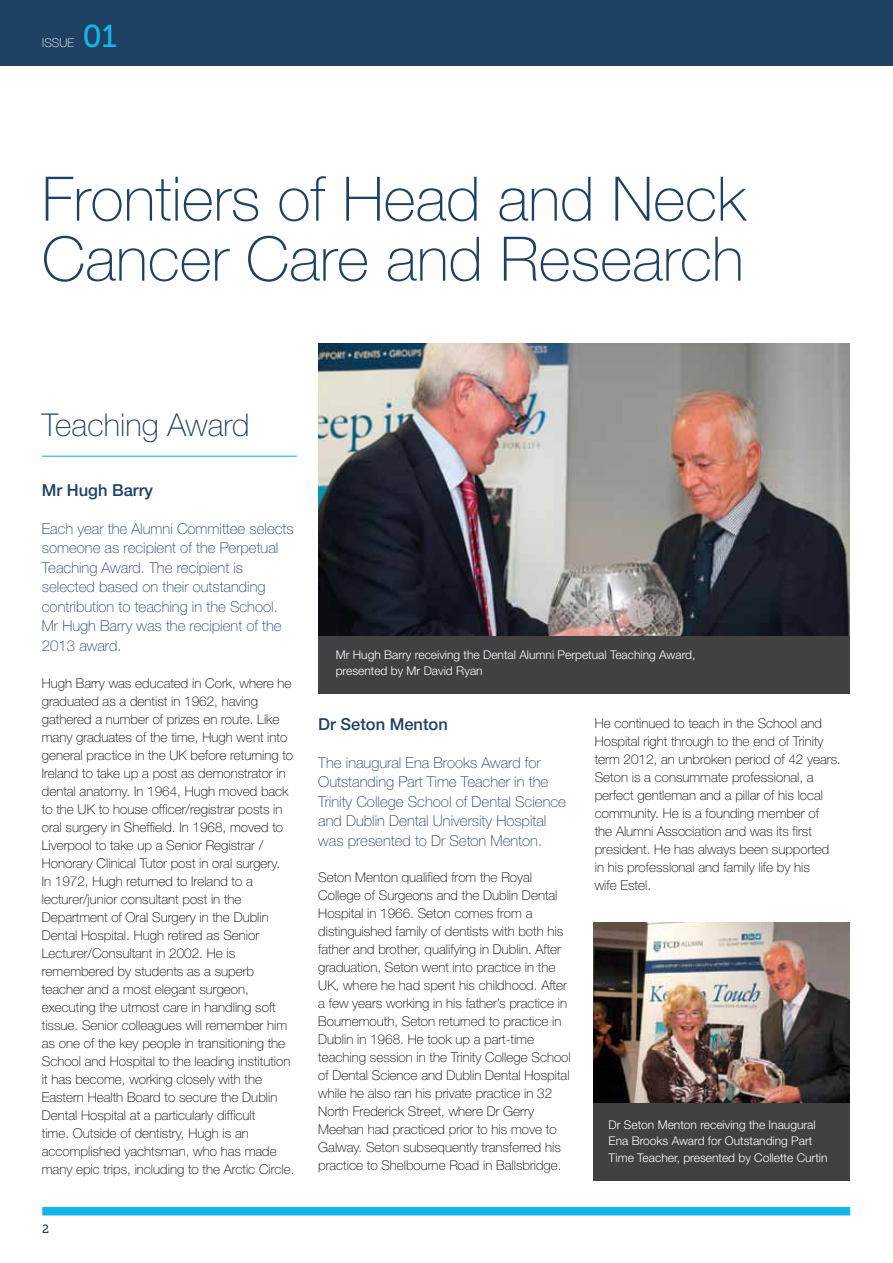
<style>
.page{position:relative;width:893px;height:1263px;background:#fff}
.page>*{position:absolute;margin:0;border:0;box-sizing:border-box;transform-origin:0 0}
.t1{font:100 61.5px/60px "Helvetica Neue";color:#1e4164}
.t2{font:100 31.5px "Helvetica Neue";color:#1e4164}
.t3{font:31.5px "Museo Slab 500";color:#13b6ea}
.t4{font:500 16.5px "Helvetica Neue";color:#1e4164}
.t5{font:100 15px/19.5px "Helvetica Neue";color:#1e4164}
.t6{font:100 13.5px/18px "Helvetica Neue";color:#000}
.t7{font:300 12px/16.5px "Helvetica Neue";color:#fff}
.t8{font:100 12px "Helvetica Neue";color:#fff}
.t9{font:12px "Museo Slab 500";color:#1e4164}
</style>
<div class="page">
<img style="left:318px;top:344px;width:532px;height:293px">
<div style="left:42px;top:1207px;width:808px;height:8px;background:#13b6ea"></div>
<img style="left:593px;top:922px;width:257px;height:229px">
<div style="left:594px;top:1103px;width:256px;height:77px;background:#414042"></div>
<div style="left:318px;top:637px;width:532px;height:57px;background:#414042"></div>
<hr style="left:42px;top:456px;width:255px;height:1px;background:#13b6ea">
<div style="left:0;top:0;width:893px;height:66px;background:#1e4164"></div>
<p class="t8" style="left:42px;top:36px;width:33px">ISSUE</p>
<h2 class="t3" style="left:82px;top:19px;width:36px">01</h2>
<h1 class="t1" style="left:42px;top:169px;width:705px">Frontiers of Head and Neck<br>Cancer Care and Research</h1>
<h2 class="t2" style="left:42px;top:407px;width:209px">Teaching Award</h2>
<p class="t4" style="left:42px;top:481px;width:113px">Mr Hugh Barry</p>
<p class="t5" style="left:42px;top:519px;width:253px">Each year the Alumni Committee selects someone as recipient of the Perpetual Teaching Award. The recipient is selected based on their outstanding contribution to teaching in the School.<br>Mr Hugh Barry was the recipient of the 2013 award.</p>
<p class="t6" style="left:42px;top:675px;width:254px">Hugh Barry was educated in Cork, where he graduated as a dentist in 1962, having gathered a number of prizes en route. Like many graduates of the time, Hugh went into general practice in the UK before returning to Ireland to take up a post as demonstrator in dental anatomy. In 1964, Hugh moved back to the UK to house officer/registrar posts in oral surgery in Sheffield. In 1968, moved to Liverpool to take up a Senior Registrar / Honorary Clinical Tutor post in oral surgery.<br>In 1972, Hugh returned to Ireland to a lecturer/junior consultant post in the Department of Oral Surgery in the Dublin Dental Hospital. Hugh retired as Senior Lecturer/Consultant in 2002. He is remembered by students as a superb teacher and a most elegant surgeon, executing the utmost care in handling soft tissue. Senior colleagues will remember him as one of the key people in transitioning the School and Hospital to the leading institution it has become, working closely with the Eastern Health Board to secure the Dublin Dental Hospital at a particularly difficult<br>time. Outside of dentistry, Hugh is an accomplished yachtsman, who has made many epic trips, including to the Arctic Circle.</p>
<p class="t9" style="left:42px;top:1222px;width:9px">2</p>
<p class="t7" style="left:336px;top:646px;width:361px">Mr Hugh Barry receiving the Dental Alumni Perpetual Teaching Award, presented by Mr David Ryan</p>
<p class="t4" style="left:318px;top:715px;width:131px">Dr Seton Menton</p>
<p class="t5" style="left:318px;top:753px;width:249px">The inaugural Ena Brooks Award for Outstanding Part Time Teacher in the Trinity College School of Dental Science and Dublin Dental University Hospital was presented to Dr Seton Menton.</p>
<p class="t6" style="left:318px;top:868px;width:254px">Seton Menton qualified from the Royal College of Surgeons and the Dublin Dental Hospital in 1966. Seton comes from a distinguished family of dentists with both his father and brother, qualifying in Dublin. After graduation, Seton went into practice in the UK, where he had spent his childhood. After a few years working in his father’s practice in Bournemouth, Seton returned to practice in Dublin in 1968. He took up a part-time teaching session in the Trinity College School of Dental Science and Dublin Dental Hospital while he also ran his private practice in 32<br>North Frederick Street, where Dr Gerry Meehan had practiced prior to his move to Galway. Seton subsequently transferred his practice to Shelbourne Road in Ballsbridge.</p>
<p class="t6" style="left:595px;top:714px;width:248px">He continued to teach in the School and Hospital right through to the end of Trinity term 2012, an unbroken period of 42 years.<br>Seton is a consummate professional, a perfect gentleman and a pillar of his local community. He is a founding member of<br>the Alumni Association and was its first president. He has always been supported in his professional and family life by his<br>wife Estel.</p>
<p class="t7" style="left:609px;top:1116px;width:221px">Dr Seton Menton receiving the Inaugural<br>Ena Brooks Award for Outstanding Part<br>Time Teacher, presented by Collette Curtin</p>
</div>
